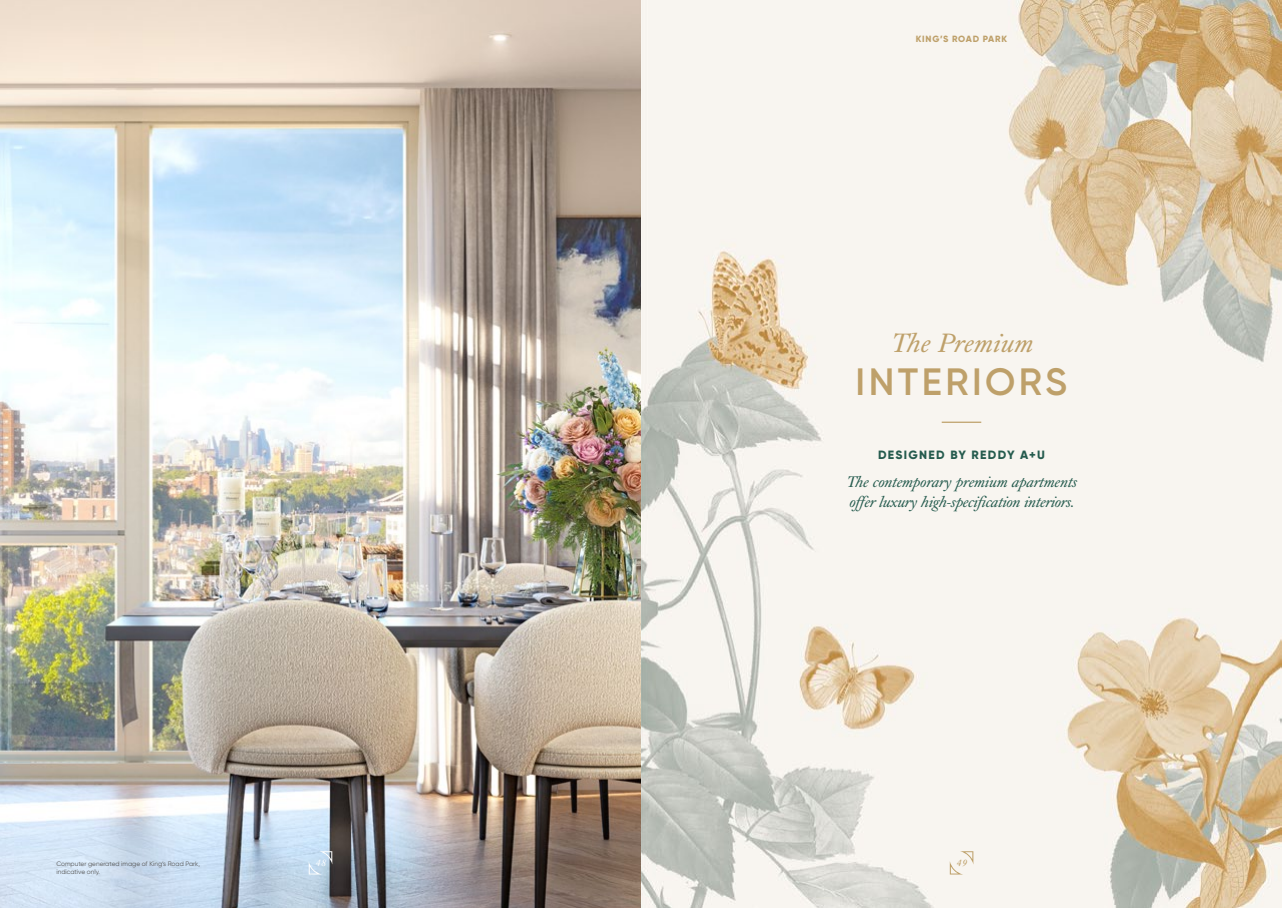
<style>
.page{position:relative;width:1282px;height:908px;background:#fff}
.page>*{position:absolute;margin:0;border:0;box-sizing:border-box;transform-origin:0 0}
.Divider_Header_Page{font:600 38px "Gilroy";letter-spacing:.09em;color:#bea06a}
.Divider_Header_Page-2{font:italic 26px "Caslon Book BE";letter-spacing:.025em;color:#bea06a}
.Serif_Quote{font:italic 15px/20px "Caslon Book BE";letter-spacing:.01em;color:#255b4e}
.Divider_Page_Sub_Hea{font:800 12px "Gilroy";letter-spacing:.11em;color:#255b4e}
.t1{font:800 9px "Gilroy";letter-spacing:.085em;color:#bea06a}
.t2{font:italic 9px "Caslon Book BE";color:#fff}
.t3{font:italic 9px "Caslon Book BE";color:#bea06a}
.t4{font:6.5px/7.8px "Gilroy";color:#575756}
</style>
<div class="page">
<img style="left:641px;top:0;width:640px;height:907px">
<img style="left:0;top:0;width:641px;height:907px">
<hr style="left:941px;top:421px;width:40px;height:1px;background:#bea06a">
<svg style="left:949px;top:850px;width:24px;height:24px"></svg>
<svg style="left:309px;top:850px;width:23px;height:24px"></svg>
<p class="t1" style="left:915px;top:33px;width:93px">KING’S ROAD PARK</p>
<p class="Divider_Header_Page-2" style="left:890px;top:328px;width:143px">The Premium</p>
<p class="Divider_Header_Page" style="left:855px;top:358px;width:213px">INTERIORS</p>
<p class="Divider_Page_Sub_Hea" style="left:878px;top:447px;width:168px">DESIGNED BY REDDY A+U</p>
<p class="Serif_Quote" style="left:846px;top:472px;width:232px">The contemporary premium apartments offer luxury high-specification interiors.</p>
<p class="t4" style="left:56px;top:859px;width:145px">Computer generated image of King’s Road Park, indicative only.</p>
<p class="t2" style="left:315px;top:857px;width:12px">48</p>
<p class="t3" style="left:956px;top:857px;width:12px">49</p>
</div>
